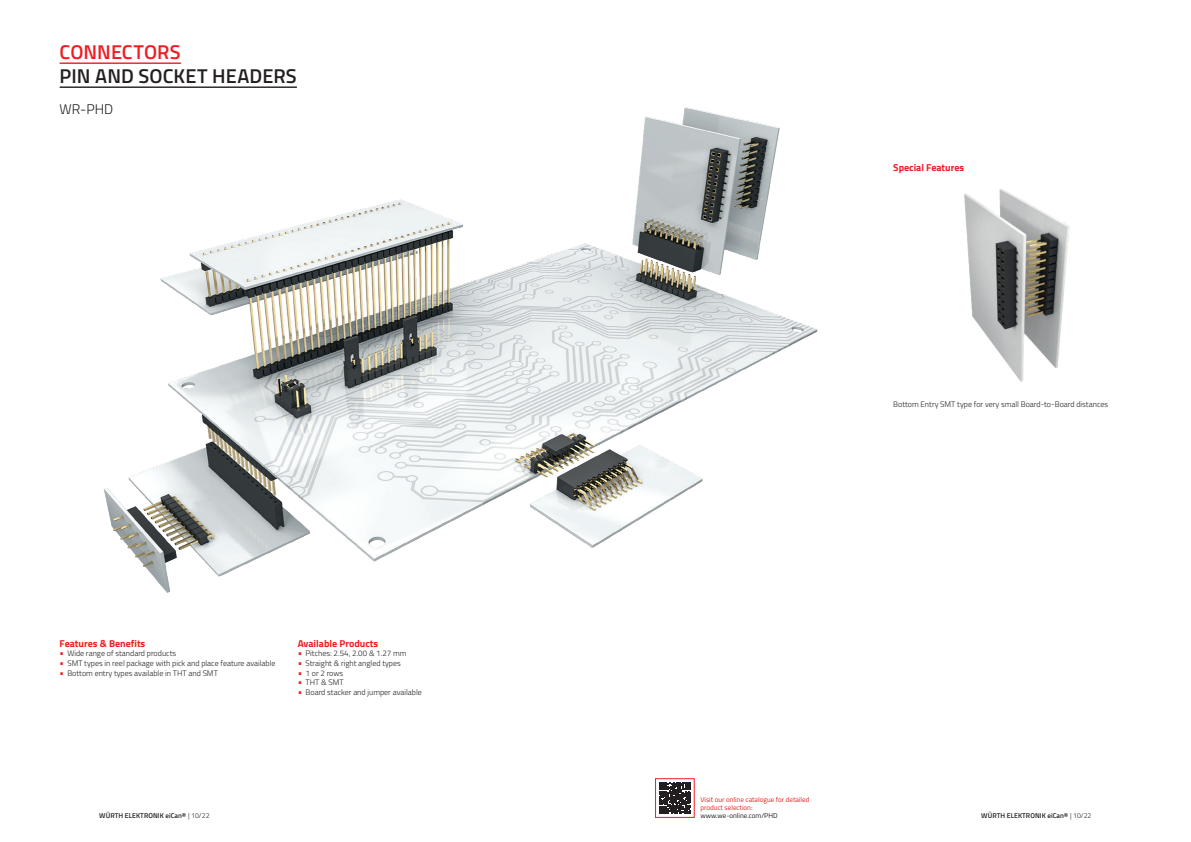
<style>
.page{position:relative;width:1191px;height:842px;background:#fff}
.page>*{position:absolute;margin:0;border:0;box-sizing:border-box;transform-origin:0 0}
.t1{font:600 20px "Titillium";letter-spacing:.01em;color:#231f20}
.t2{font:600 20px "Titillium";letter-spacing:.005em;color:#ee1d23}
.t3{font:300 14px "Titillium";color:#231f20}
.t4{font:700 10px "Titillium";color:#ee1d23}
.t5{font:300 8px "Titillium";color:#231f20}
.t6{font:600 7px "Titillium";letter-spacing:.01em;color:#231f20}
.t7{font:7px/8px "Titillium";color:#ee1d23}
.t8{font:7px "Titillium";color:#231f20}
.s1{font-size:9.5px;color:#ee1d23}
.s2{font-weight:300}
</style>
<div class="page">
<svg style="left:659px;top:782px;width:31px;height:32px"></svg>
<div style="left:655px;top:778px;width:39px;height:40px;border:1px solid #ee1d23"></div>
<hr style="left:60px;top:62px;width:121px;height:2px;background:#ee1d23">
<hr style="left:60px;top:86px;width:237px;height:2px;background:#231f20">
<img style="left:103px;top:107px;width:715px;height:486px">
<img style="left:964px;top:188px;width:106px;height:193px">
<h1 class="t2" style="left:60px;top:37px;width:123px">CONNECTORS</h1>
<h1 class="t1" style="left:60px;top:61px;width:239px">PIN AND SOCKET HEADERS</h1>
<h2 class="t3" style="left:60px;top:99px;width:55px">WR-PHD</h2>
<p class="t4" style="left:60px;top:636px;width:87px">Features &amp; Benefits</p>
<p class="t5" style="left:60px;top:648px;width:118px"><span class="s1">•</span> Wide range of standard products</p>
<p class="t5" style="left:60px;top:657px;width:217px"><span class="s1">•</span> SMT types in reel package with pick and place feature available</p>
<p class="t5" style="left:60px;top:667px;width:160px"><span class="s1">•</span> Bottom entry types available in THT and SMT</p>
<p class="t4" style="left:298px;top:636px;width:82px">Available Products</p>
<p class="t5" style="left:298px;top:648px;width:110px"><span class="s1">•</span> Pitches: 2.54, 2.00 &amp; 1.27 mm</p>
<p class="t5" style="left:298px;top:657px;width:105px"><span class="s1">•</span> Straight &amp; right angled types</p>
<p class="t5" style="left:298px;top:667px;width:47px"><span class="s1">•</span> 1 or 2 rows</p>
<p class="t5" style="left:298px;top:677px;width:47px"><span class="s1">•</span> THT &amp; SMT</p>
<p class="t5" style="left:298px;top:686px;width:126px"><span class="s1">•</span> Board stacker and jumper available</p>
<p class="t4" style="left:893px;top:159px;width:73px">Special Features</p>
<p class="t5" style="left:893px;top:399px;width:216px">Bottom Entry SMT type for very small Board-to-Board distances</p>
<p class="t7" style="left:700px;top:795px;width:110px">Visit our online catalogue for detailed product selection:</p>
<p class="t8" style="left:700px;top:810px;width:79px">www.we-online.com/PHD</p>
<p class="t6" style="left:99px;top:810px;width:112px">WÜRTH ELEKTRONIK eiCan® <span class="s2">| 10/22</span></p>
<p class="t6" style="left:981px;top:810px;width:112px">WÜRTH ELEKTRONIK eiCan® <span class="s2">| 10/22</span></p>
</div>
